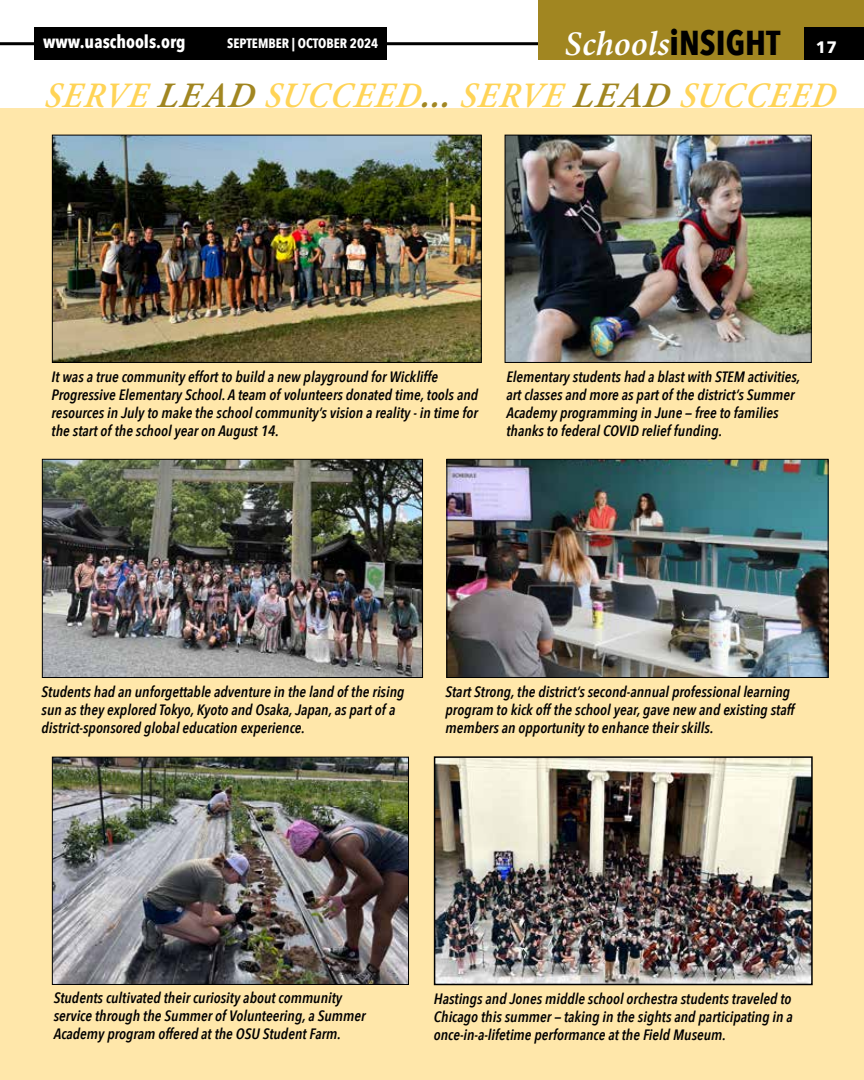
<style>
.page{position:relative;width:864px;height:1080px;background:#fff}
.page>*{position:absolute;margin:0;border:0;box-sizing:border-box;transform-origin:0 0}
.t1{font:italic 36px "Minion Variable Concept";letter-spacing:.06em;color:#ffd457;scale:.93 1}
.t2{font:italic 34.5px "Minion Variable Concept";color:#fff}
.t3{font:700 18px "Avenir Next Condensed";color:#fff}
.t4{font:italic 600 15px/18px "Avenir Next Condensed";color:#000}
.t5{font:700 13.5px "Avenir Next Condensed";color:#fff}
.s1{font-family:"Avenir Next Condensed";font-weight:700;font-style:normal;color:#000}
.s2{font-family:"Avenir Next";font-weight:700;font-style:normal;font-size:16.5px}
.s3{color:#a18621}
</style>
<div class="page">
<hr style="left:0;top:42px;width:864px;height:3px;background:#000">
<div style="left:538px;top:0;width:326px;height:60px;background:#a18621"></div>
<div style="left:804px;top:27px;width:60px;height:33px;background:#000"></div>
<div style="left:34px;top:27px;width:353px;height:33px;background:#000"></div>
<div style="left:0;top:108px;width:864px;height:972px;background:#ffe7aa"></div>
<img style="left:54px;top:137px;width:426px;height:224px">
<div style="left:52px;top:135px;width:430px;height:228px;border:1px solid #000"></div>
<img style="left:437px;top:759px;width:373px;height:223px">
<div style="left:434px;top:756px;width:379px;height:229px;border:2px solid #000"></div>
<img style="left:54px;top:759px;width:353px;height:224px">
<div style="left:52px;top:757px;width:357px;height:228px;border:1px solid #000"></div>
<img style="left:44px;top:461px;width:377px;height:215px">
<div style="left:42px;top:459px;width:381px;height:219px;border:1px solid #000"></div>
<img style="left:507px;top:137px;width:303px;height:224px">
<div style="left:505px;top:135px;width:307px;height:228px;border:1px solid #000"></div>
<img style="left:448px;top:461px;width:379px;height:215px">
<div style="left:446px;top:459px;width:383px;height:219px;border:1px solid #000"></div>
<p class="t3" style="left:43px;top:31px;width:144px">www.uaschools.org</p>
<p class="t5" style="left:227px;top:35px;width:153px">SEPTEMBER | OCTOBER 2024</p>
<h2 class="t2" style="left:565px;top:20px;width:274px">Schools<span class="s1">iNSIGHT</span> <span class="s2">17</span></h2>
<h1 class="t1" style="left:44px;top:70px;width:861px">SERVE <span class="s3">LEAD</span> SUCCEED<span class="s3">...</span> SERVE <span class="s3">LEAD</span> SUCCEED</h1>
<p class="t4" style="left:52px;top:368px;width:428px">It was a true community effort to build a new playground for Wickliffe Progressive Elementary School. A team of volunteers donated time, tools and resources in July to make the school community’s vision a reality - in time for the start of the school year on August 14.</p>
<p class="t4" style="left:506px;top:368px;width:296px">Elementary students had a blast with STEM activities, art classes and more as part of the district’s Summer Academy programming in June — free to families thanks to federal COVID relief funding.</p>
<p class="t4" style="left:42px;top:683px;width:364px">Students had an unforgettable adventure in the land of the rising sun as they explored Tokyo, Kyoto and Osaka, Japan, as part of a district-sponsored global education experience.</p>
<p class="t4" style="left:446px;top:683px;width:351px">Start Strong, the district’s second-annual professional learning program to kick off the school year, gave new and existing staff members an opportunity to enhance their skills.</p>
<p class="t4" style="left:54px;top:989px;width:313px">Students cultivated their curiosity about community service through the Summer of Volunteering, a Summer<br>Academy program offered at the OSU Student Farm.</p>
<p class="t4" style="left:434px;top:990px;width:361px;text-align:justify">Hastings and Jones middle school orchestra students traveled to Chicago this summer — taking in the sights and participating in a once-in-a-lifetime performance at the Field Museum.</p>
</div>
